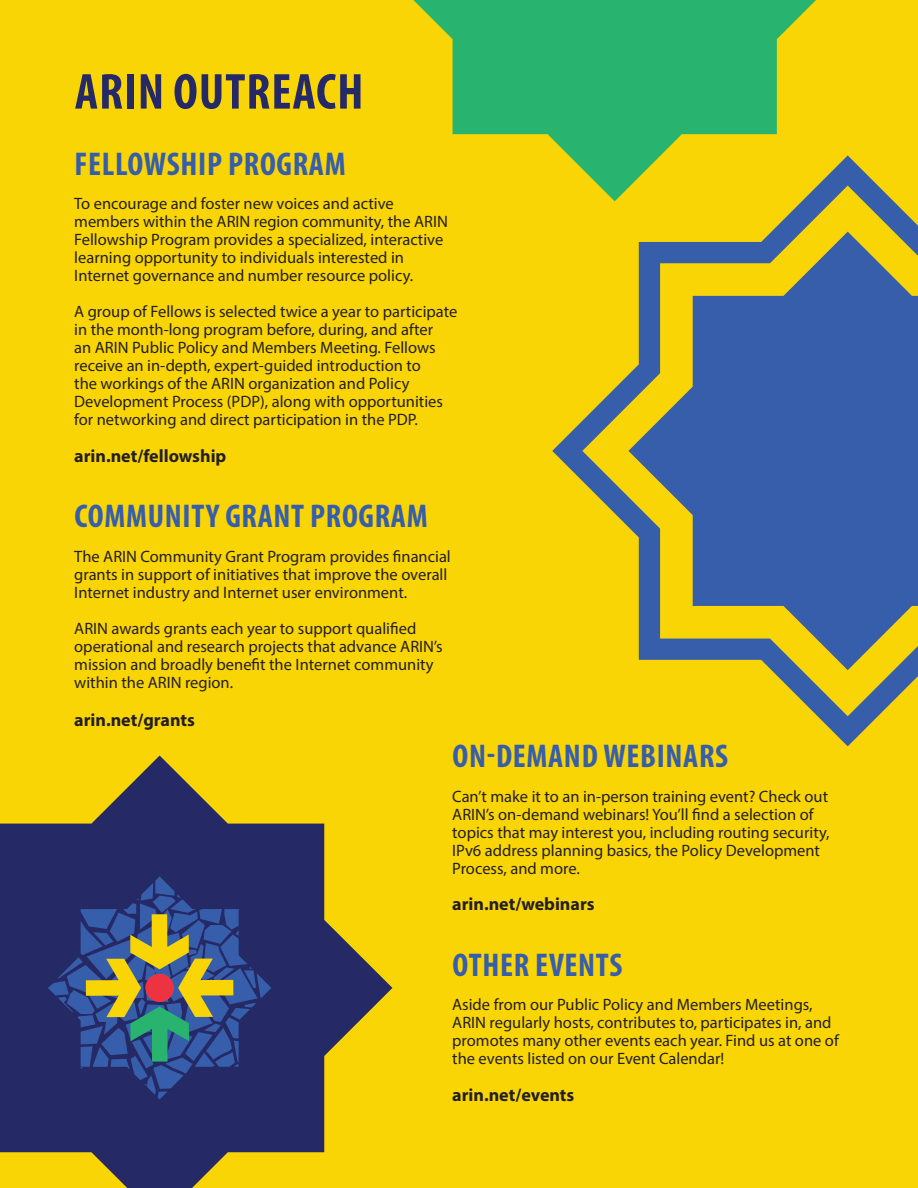
<style>
.page{position:relative;width:918px;height:1188px;background:#fad506}
.page>*{position:absolute;margin:0;border:0;box-sizing:border-box;transform-origin:0 0}
.t1{font:700 condensed 51px "Myriad Pro";letter-spacing:.02em;color:#252a66}
.t2{font:700 condensed 33px "Myriad Pro";letter-spacing:.02em;color:#375eab}
.t3{font:700 18px "Myriad Pro";color:#231f20}
.Paragraph_Style_1{font:16.5px/18px "Myriad Pro";color:#231f20}
</style>
<div class="page">
<svg style="left:413px;top:0;width:403px;height:155px;fill:#28b46f"></svg>
<svg style="left:552px;top:155px;width:366px;height:591px"></svg>
<svg style="left:0;top:756px;width:392px;height:432px;fill:#252a66"></svg>
<svg style="left:48px;top:876px;width:223px;height:223px;background:#414f72"></svg>
<p class="t1" style="left:75px;top:60px;width:290px">ARIN OUTREACH</p>
<p class="t2" style="left:75px;top:143px;width:273px">FELLOWSHIP PROGRAM</p>
<p class="Paragraph_Style_1" style="left:74px;top:195px;width:375px">To encourage and foster new voices and active members within the ARIN region community, the ARIN Fellowship Program provides a specialized, interactive learning opportunity to individuals interested in Internet governance and number resource policy.</p>
<p class="Paragraph_Style_1" style="left:74px;top:303px;width:385px">A group of Fellows is selected twice a year to participate in the month-long program before, during, and after<br>an ARIN Public Policy and Members Meeting. Fellows receive an in-depth, expert-guided introduction to<br>the workings of the ARIN organization and Policy Development Process (PDP), along with opportunities for networking and direct participation in the PDP.</p>
<p class="t3" style="left:74px;top:444px;width:154px">arin.net/fellowship</p>
<p class="t2" style="left:75px;top:495px;width:355px">COMMUNITY GRANT PROGRAM</p>
<p class="Paragraph_Style_1" style="left:74px;top:547px;width:378px">The ARIN Community Grant Program provides financial grants in support of initiatives that improve the overall<br>Internet industry and Internet user environment.</p>
<p class="Paragraph_Style_1" style="left:74px;top:619px;width:370px">ARIN awards grants each year to support qualified operational and research projects that advance ARIN’s mission and broadly benefit the Internet community within the ARIN region.</p>
<p class="t3" style="left:74px;top:708px;width:122px">arin.net/grants</p>
<p class="t2" style="left:453px;top:735px;width:277px">ON-DEMAND WEBINARS</p>
<p class="Paragraph_Style_1" style="left:452px;top:787px;width:379px">Can’t make it to an in-person training event? Check out ARIN’s on-demand webinars! You’ll find a selection of topics that may interest you, including routing security, IPv6 address planning basics, the Policy Development Process, and more.</p>
<p class="t3" style="left:452px;top:893px;width:144px">arin.net/webinars</p>
<p class="t2" style="left:453px;top:944px;width:171px">OTHER EVENTS</p>
<p class="Paragraph_Style_1" style="left:452px;top:995px;width:388px">Aside from our Public Policy and Members Meetings, ARIN regularly hosts, contributes to, participates in, and promotes many other events each year. Find us at one of the events listed on our Event Calendar!</p>
<p class="t3" style="left:452px;top:1084px;width:124px">arin.net/events</p>
</div>
